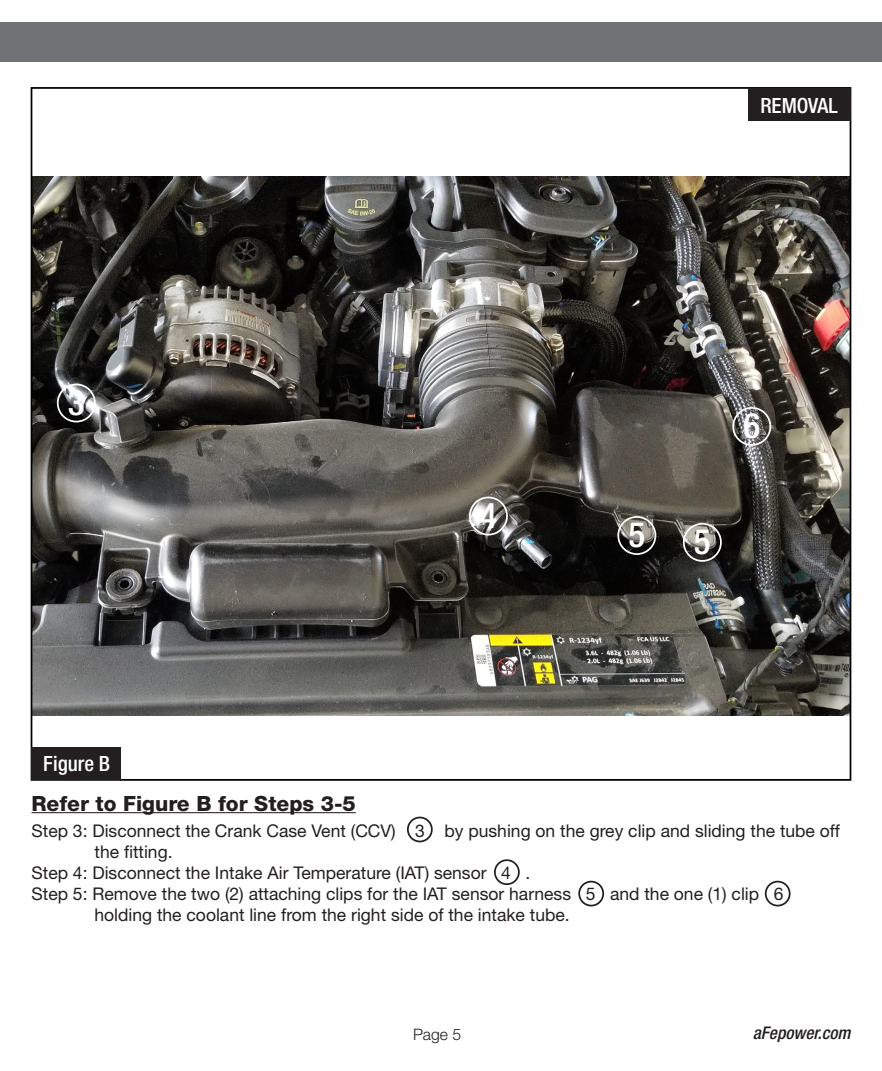
<style>
.page{position:relative;width:882px;height:1071px;background:#fff}
.page>*{position:absolute;margin:0;border:0;box-sizing:border-box;transform-origin:0 0}
.t1{font:500 condensed 35px "Helvetica Neue";color:#fff}
.t2{font:800 21px "Helvetica Neue";color:#231f20}
.t3{font:500 condensed 21px "Helvetica Neue";color:#fff}
.t4{font:17.5px "Helvetica Neue";color:#231f20}
.t5{font:italic 500 condensed 17.5px "Helvetica Neue";color:#231f20}
.t6{font:300 15.75px "Helvetica Neue";color:#231f20}
</style>
<div class="page">
<div style="left:0;top:23px;width:882px;height:39px;background:#717275"></div>
<hr style="left:32px;top:812px;width:324px;height:1px;background:#231f20">
<img style="left:34px;top:176px;width:814px;height:539px">
<div style="left:748px;top:88px;width:102px;height:33px;background:#231f20"></div>
<div style="left:407px;top:817px;width:26px;height:25px;border:2px solid #231f20;border-radius:50%"></div>
<div style="left:617px;top:516px;width:39px;height:39px;border:2px solid #fff;border-radius:50%"></div>
<div style="left:732px;top:407px;width:39px;height:39px;border:2px solid #fff;border-radius:50%"></div>
<div style="left:494px;top:859px;width:26px;height:26px;border:2px solid #231f20;border-radius:50%"></div>
<div style="left:578px;top:881px;width:26px;height:25px;border:2px solid #231f20;border-radius:50%"></div>
<div style="left:765px;top:881px;width:26px;height:25px;border:2px solid #231f20;border-radius:50%"></div>
<div style="left:57px;top:384px;width:39px;height:38px;border:2px solid #fff;border-radius:50%"></div>
<div style="left:469px;top:497px;width:39px;height:39px;border:2px solid #fff;border-radius:50%"></div>
<div style="left:683px;top:523px;width:39px;height:39px;border:2px solid #fff;border-radius:50%"></div>
<div style="left:32px;top:747px;width:89px;height:33px;background:#231f20"></div>
<p class="t1" style="left:68px;top:382px;width:18px">3</p>
<p class="t3" style="left:43px;top:751px;width:68px">Figure B</p>
<p class="t1" style="left:480px;top:495px;width:18px">4</p>
<p class="t3" style="left:760px;top:93px;width:79px">REMOVAL</p>
<p class="t1" style="left:628px;top:514px;width:18px">5</p>
<p class="t1" style="left:743px;top:405px;width:18px">6</p>
<p class="t1" style="left:694px;top:521px;width:18px">5</p>
<p class="t2" style="left:32px;top:791px;width:326px">Refer to Figure B for Steps 3-5</p>
<p class="t4" style="left:32px;top:820px;width:810px">Step 3: Disconnect the Crank Case Vent (CCV) 3 by pushing on the grey clip and sliding the tube off</p>
<p class="t4" style="left:94px;top:841px;width:80px">the fitting.</p>
<p class="t4" style="left:32px;top:862px;width:500px">Step 4: Disconnect the Intake Air Temperature (IAT) sensor 4 .</p>
<p class="t4" style="left:32px;top:883px;width:754px">Step 5: Remove the two (2) attaching clips for the IAT sensor harness 5 and the one (1) clip 6</p>
<p class="t4" style="left:94px;top:904px;width:477px">holding the coolant line from the right side of the intake tube.</p>
<p class="t6" style="left:413px;top:1024px;width:50px">Page 5</p>
<p class="t5" style="left:753px;top:1023px;width:99px">aFepower.com</p>
</div>
